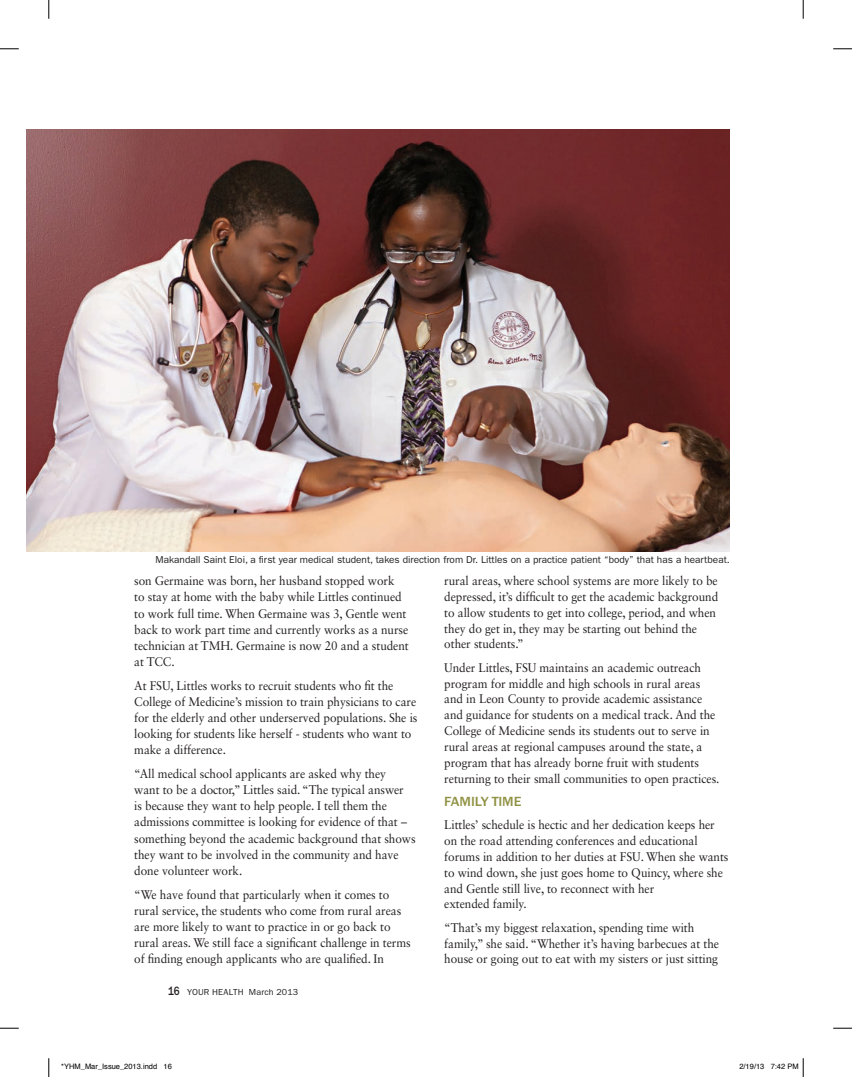
<style>
.page{position:relative;width:852px;height:1077px;background:#fff}
.page>*{position:absolute;margin:0;border:0;box-sizing:border-box;transform-origin:0 0}
.t1{font:500 13.75px "ITC Franklin Gothic Std";letter-spacing:-.005em;color:#909244;scale:1.05 1}
.t2{font:12.5px/16.1px "Sabon LT Std";letter-spacing:-.005em;color:#231f20;scale:.94 1}
.t3{font:10px "ITC Franklin Gothic Std";color:#231f20}
.t4{font:8.75px "ITC Franklin Gothic Std";letter-spacing:.015em;color:#231f20}
.t5{font:7.5px "Helvetica";color:#000}
.s1{font-weight:500;font-size:12.5px}
</style>
<div class="page">
<img style="left:26px;top:129px;width:703px;height:422px">
<svg style="left:0;top:48px;width:19px;height:2px"></svg>
<svg style="left:833px;top:48px;width:18px;height:2px"></svg>
<svg style="left:0;top:1027px;width:19px;height:1px"></svg>
<svg style="left:833px;top:1027px;width:18px;height:1px"></svg>
<svg style="left:48px;top:0;width:2px;height:19px"></svg>
<svg style="left:48px;top:1058px;width:2px;height:18px"></svg>
<svg style="left:802px;top:0;width:1px;height:19px"></svg>
<svg style="left:802px;top:1058px;width:1px;height:18px"></svg>
<p class="t3" style="left:155px;top:554px;width:575px">Makandall Saint Eloi, a first year medical student, takes direction from Dr. Littles on a practice patient “body” that has a heartbeat.</p>
<p class="t2" style="left:134px;top:572px;width:293px">son Germaine was born, her husband stopped work<br>to stay at home with the baby while Littles continued to work full time. When Germaine was 3, Gentle went back to work part time and currently works as a nurse technician at TMH. Germaine is now 20 and a student at TCC.</p>
<p class="t2" style="left:134px;top:677px;width:302px">At FSU, Littles works to recruit students who fit the College of Medicine’s mission to train physicians to care for the elderly and other underserved populations. She is looking for students like herself - students who want to make a difference.</p>
<p class="t2" style="left:134px;top:765px;width:301px">“All medical school applicants are asked why they<br>want to be a doctor,” Littles said. “The typical answer<br>is because they want to help people. I tell them the admissions committee is looking for evidence of that – something beyond the academic background that shows they want to be involved in the community and have done volunteer work.</p>
<p class="t2" style="left:134px;top:885px;width:295px">“We have found that particularly when it comes to rural service, the students who come from rural areas are more likely to want to practice in or go back to rural areas. We still face a significant challenge in terms of finding enough applicants who are qualified. In</p>
<p class="t4" style="left:168px;top:986px;width:131px"><span class="s1">16</span> YOUR HEALTH March 2013</p>
<p class="t2" style="left:444px;top:572px;width:293px">rural areas, where school systems are more likely to be depressed, it’s difficult to get the academic background to allow students to get into college, period, and when they do get in, they may be starting out behind the other students.”</p>
<p class="t2" style="left:444px;top:659px;width:294px">Under Littles, FSU maintains an academic outreach program for middle and high schools in rural areas and in Leon County to provide academic assistance and guidance for students on a medical track. And the College of Medicine sends its students out to serve in rural areas at regional campuses around the state, a program that has already borne fruit with students returning to their small communities to open practices.</p>
<p class="t1" style="left:444px;top:793px;width:75px">FAMILY TIME</p>
<p class="t2" style="left:444px;top:816px;width:304px;line-height:15.8px">Littles’ schedule is hectic and her dedication keeps her on the road attending conferences and educational forums in addition to her duties at FSU. When she wants to wind down, she just goes home to Quincy, where she and Gentle still live, to reconnect with her<br>extended family.</p>
<p class="t2" style="left:444px;top:919px;width:293px">“That’s my biggest relaxation, spending time with family,” she said. “Whether it’s having barbecues at the house or going out to eat with my sisters or just sitting</p>
<p class="t5" style="left:61px;top:1060px;width:112px">*YHM_Mar_Issue_2013.indd 16</p>
<p class="t5" style="left:739px;top:1060px;width:61px">2/19/13 7:42 PM</p>
</div>
